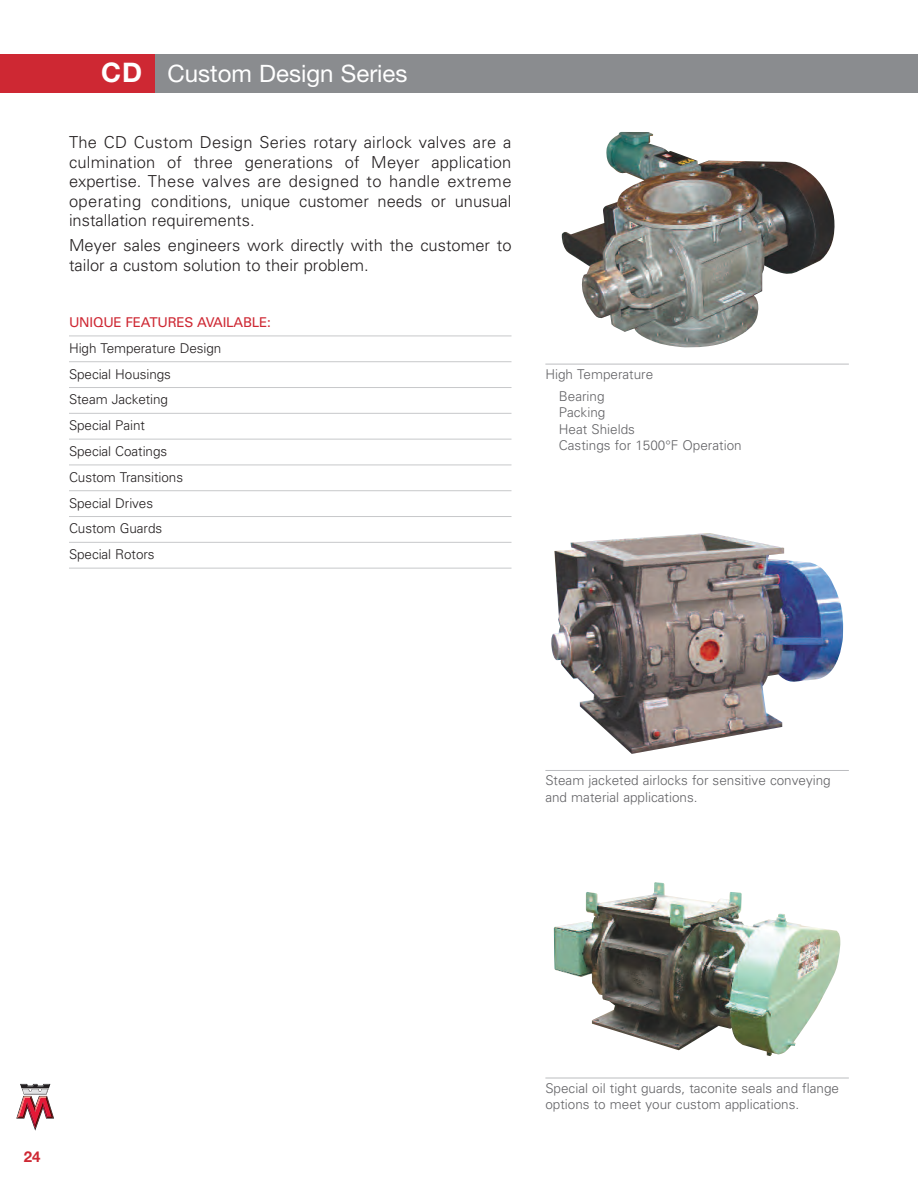
<style>
.page{position:relative;width:918px;height:1188px;background:#fff}
.page>*{position:absolute;margin:0;border:0;box-sizing:border-box;transform-origin:0 0}
.t1{font:24px "Helvetica Neue";color:#fff}
.t2{font:300 16.5px/19.5px "Univers";color:#231f20;text-align:justify}
.t3{font:700 15px "Helvetica Neue";color:#ce2833}
.t4{font:300 13.5px/16.5px "Univers";color:#636366}
.t5{font:300 13.5px/25.8px "Univers";letter-spacing:-.005em;color:#231f20}
.t6{font:13.5px "Univers";letter-spacing:-.015em;color:#ce2833}
.s1{font-weight:700;font-size:27px}
</style>
<div class="page">
<hr style="left:69px;top:336px;width:443px;height:1px;background:#c7c8ca">
<hr style="left:69px;top:361px;width:443px;height:1px;background:#c7c8ca">
<hr style="left:69px;top:387px;width:443px;height:1px;background:#c7c8ca">
<hr style="left:69px;top:413px;width:443px;height:1px;background:#c7c8ca">
<hr style="left:69px;top:439px;width:443px;height:1px;background:#c7c8ca">
<hr style="left:69px;top:465px;width:443px;height:1px;background:#c7c8ca">
<hr style="left:69px;top:490px;width:443px;height:1px;background:#c7c8ca">
<hr style="left:69px;top:516px;width:443px;height:1px;background:#c7c8ca">
<hr style="left:69px;top:542px;width:443px;height:1px;background:#c7c8ca">
<hr style="left:69px;top:568px;width:443px;height:1px;background:#c7c8ca">
<div style="left:154px;top:54px;width:764px;height:39px;background:#8a8c8f"></div>
<div style="left:0;top:54px;width:154px;height:39px;background:#ce2833"></div>
<img style="left:561px;top:132px;width:274px;height:216px">
<hr style="left:545px;top:364px;width:304px;height:1px;background:#bcbdc0">
<img style="left:551px;top:533px;width:292px;height:221px">
<hr style="left:545px;top:770px;width:304px;height:1px;background:#bcbdc0">
<img style="left:554px;top:882px;width:287px;height:174px">
<hr style="left:545px;top:1078px;width:304px;height:1px;background:#bcbdc0">
<svg style="left:16px;top:1083px;width:38px;height:48px"></svg>
<h1 class="t1" style="left:101px;top:65px;width:308px"><span class="s1">CD</span> Custom Design Series</h1>
<p class="t2" style="left:69px;top:134px;width:444px">The CD Custom Design Series rotary airlock valves are a culmination of three generations of Meyer application expertise. These valves are designed to handle extreme operating conditions, unique customer needs or unusual installation requirements.</p>
<p class="t2" style="left:69px;top:237px;width:444px">Meyer sales engineers work directly with the customer to tailor a custom solution to their problem.</p>
<p class="t6" style="left:69px;top:317px;width:203px">UNIQUE FEATURES AVAILABLE:</p>
<p class="t5" style="left:69px;top:336px;width:154px">High Temperature Design<br>Special Housings<br>Steam Jacketing<br>Special Paint<br>Special Coatings<br>Custom Transitions<br>Special Drives<br>Custom Guards<br>Special Rotors</p>
<p class="t4" style="left:559px;top:364px;width:96px;line-height:21.9px;text-indent:-14px">High Temperature<br>Bearing</p>
<p class="t4" style="left:559px;top:405px;width:184px">Packing<br>Heat Shields<br>Castings for 1500°F Operation</p>
<p class="t4" style="left:545px;top:773px;width:287px">Steam jacketed airlocks for sensitive conveying and material applications.</p>
<p class="t3" style="left:24px;top:1145px;width:18px">24</p>
<p class="t4" style="left:545px;top:1081px;width:295px">Special oil tight guards, taconite seals and flange options to meet your custom applications.</p>
</div>
